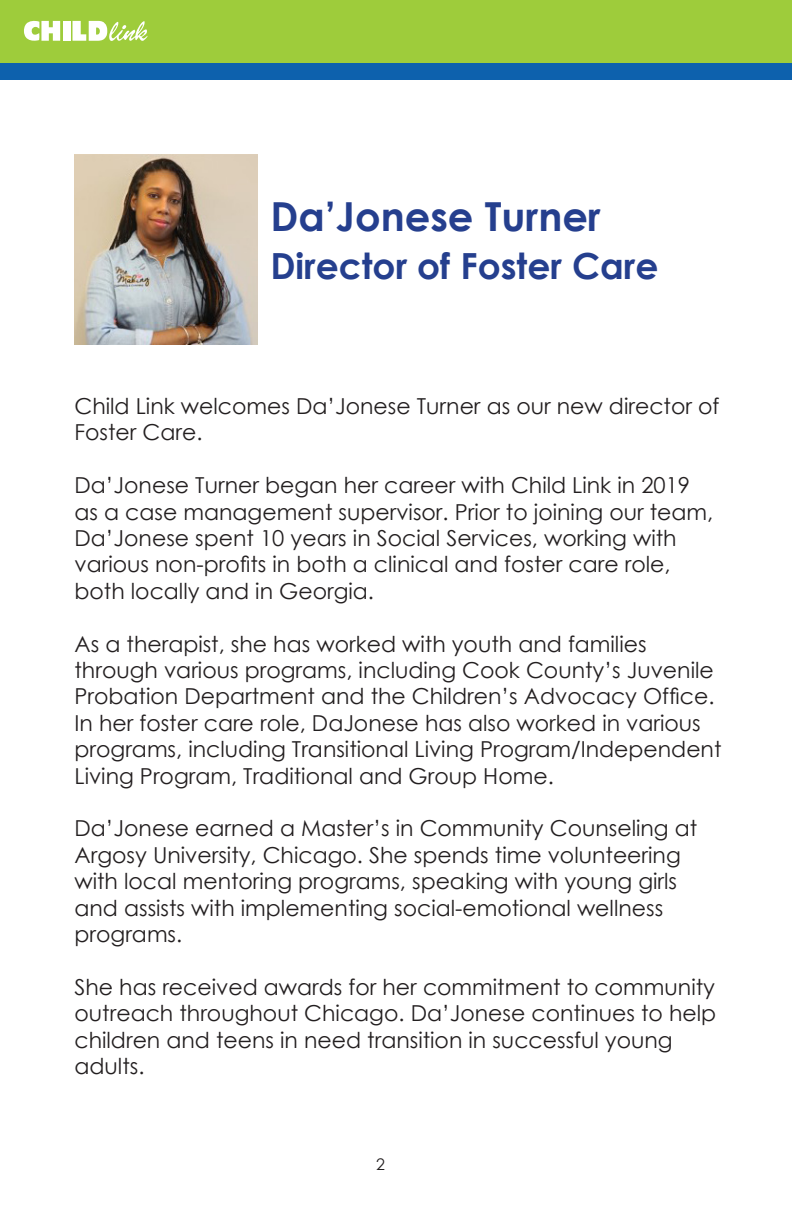
<style>
.page{position:relative;width:792px;height:1224px;background:#fff}
.page>*{position:absolute;margin:0;border:0;box-sizing:border-box;transform-origin:0 0}
.t1{font:700 40px "Century Gothic";color:#253f8e}
.t2{font:700 36px "Century Gothic";color:#253f8e}
.t3{font:22px/26.4px "Century Gothic";color:#231f20}
.t4{font:16px "Century Gothic";color:#231f20}
</style>
<div class="page">
<div style="left:0;top:1px;width:792px;height:68px;background:#9ecc3b"></div>
<svg style="left:24px;top:20px;width:36px;height:21px"></svg>
<div style="left:63px;top:21px;width:7px;height:20px;background:#fff"></div>
<div style="left:0;top:64px;width:792px;height:16px;background:#0d61ad"></div>
<svg style="left:73px;top:21px;width:74px;height:20px"></svg>
<img style="left:75px;top:154px;width:183px;height:191px">
<p class="t1" style="left:270px;top:191px;width:332px">Da’Jonese Turner</p>
<p class="t2" style="left:270px;top:243px;width:390px">Director of Foster Care</p>
<p class="t3" style="left:75px;top:393px;width:646px">Child Link welcomes Da’Jonese Turner as our new director of<br>Foster Care.</p>
<p class="t3" style="left:75px;top:472px;width:640px">Da’Jonese Turner began her career with Child Link in 2019 as a case management supervisor. Prior to joining our team, Da’Jonese spent 10 years in Social Services, working with various non-profits in both a clinical and foster care role, both locally and in Georgia.</p>
<p class="t3" style="left:75px;top:630px;width:649px">As a therapist, she has worked with youth and families through various programs, including Cook County’s Juvenile Probation Department and the Children’s Advocacy Office.<br>In her foster care role, DaJonese has also worked in various programs, including Transitional Living Program/Independent Living Program, Traditional and Group Home.</p>
<p class="t3" style="left:75px;top:815px;width:624px">Da’Jonese earned a Master’s in Community Counseling at Argosy University, Chicago. She spends time volunteering with local mentoring programs, speaking with young girls and assists with implementing social-emotional wellness programs.</p>
<p class="t3" style="left:75px;top:973px;width:643px">She has received awards for her commitment to community outreach throughout Chicago. Da’Jonese continues to help children and teens in need transition in successful young adults.</p>
<p class="t4" style="left:376px;top:1153px;width:10px">2</p>
</div>
